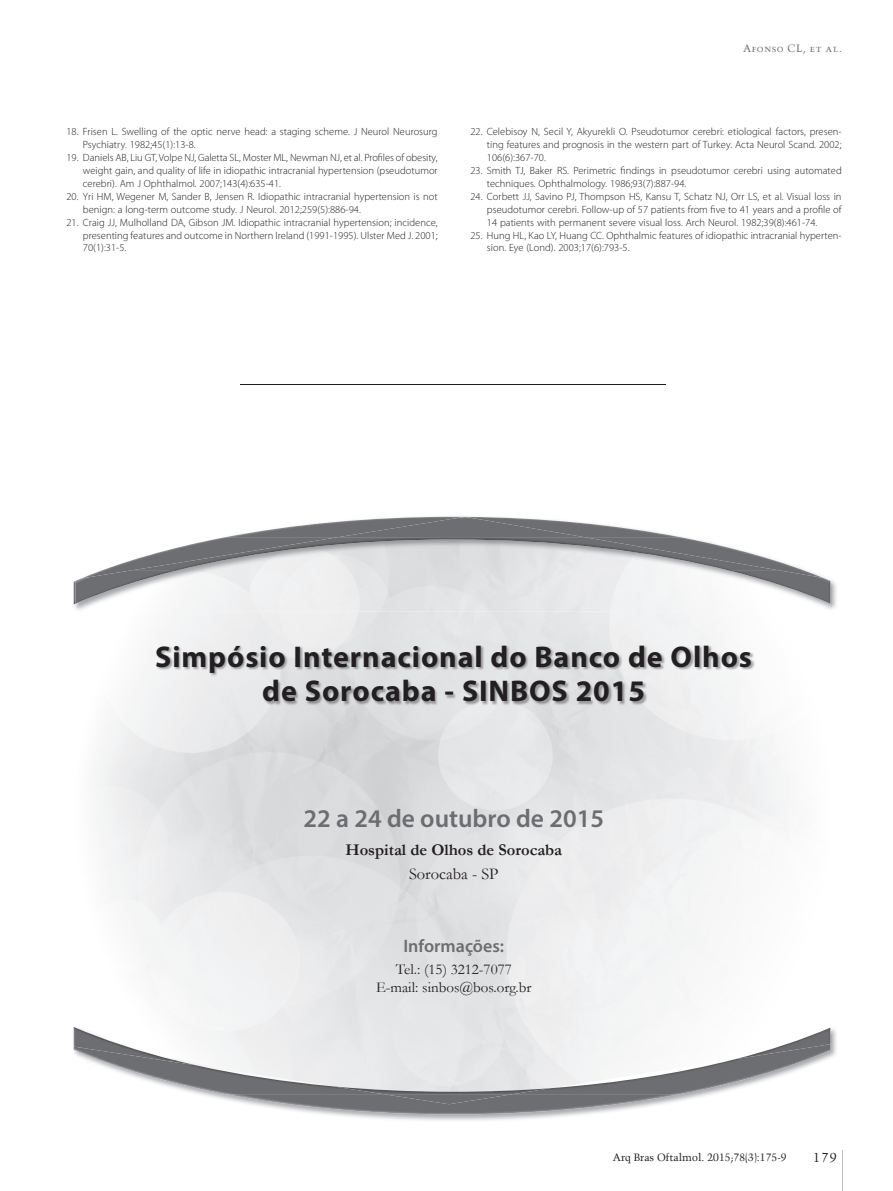
<style>
.page{position:relative;width:893px;height:1191px;background:#fff}
.page>*{position:absolute;margin:0;border:0;box-sizing:border-box;transform-origin:0 0}
.t1{font:700 30px/34.5px "Myriad Pro";letter-spacing:.03em;color:#231f20;text-align:center}
.t2{font:600 25.5px "Myriad Pro";color:#6c6d70}
.t3{font:600 18px "Myriad Pro";color:#6c6d70}
.t4{font:700 16.5px "Garamond";color:#231f20}
.t5{font:16.5px "Garamond";color:#231f20}
.t6{font:15px/18px "Garamond";color:#231f20;text-align:center}
.t7{font:12.75px "Trump Mediaeval LT Std";color:#231f20}
.t8{font:300 10.5px/12.9px "Myriad Pro";letter-spacing:.005em;color:#231f20}
.t9{font:10.5px "Trump Mediaeval LT Std";color:#231f20}
.t10{font:10.5px "Trump Mediaeval LT Std";letter-spacing:.04em;color:#6c6d70}
</style>
<div class="page">
<hr style="left:842px;top:1150px;width:1px;height:41px;background:#bcbdc0">
<img style="left:75px;top:604px;width:19px;height:6px">
<img style="left:818px;top:580px;width:14px;height:30px">
<img style="left:226px;top:521px;width:454px;height:16px">
<img style="left:338px;top:517px;width:246px;height:20px">
<img style="left:74px;top:561px;width:749px;height:43px">
<img style="left:129px;top:537px;width:652px;height:34px">
<img style="left:75px;top:570px;width:102px;height:33px">
<img style="left:728px;top:570px;width:102px;height:33px">
<img style="left:73px;top:1026px;width:763px;height:95px">
<img style="left:226px;top:1094px;width:454px;height:20px">
<img style="left:383px;top:1094px;width:130px;height:10px">
<img style="left:74px;top:1027px;width:756px;height:67px">
<img style="left:74px;top:1027px;width:103px;height:33px">
<img style="left:735px;top:1027px;width:95px;height:32px">
<img style="left:164px;top:1060px;width:33px;height:5px">
<img style="left:332px;top:1086px;width:219px;height:8px">
<img style="left:156px;top:645px;width:598px;height:60px">
<hr style="left:240px;top:384px;width:425px;height:1px;background:#231f20">
<p class="t8" style="left:83px;top:126px;width:356px;text-indent:-16px">18. Frisen L. Swelling of the optic nerve head: a staging scheme. J Neurol Neurosurg<br>Psychiatry. 1982;45(1):1 3-8.</p>
<p class="t8" style="left:83px;top:151px;width:356px;text-align:justify;text-indent:-16px">19. Daniels AB, Liu GT, Volpe NJ, Galetta SL, Moster ML, Newman NJ, et al. Profiles of obesity, weight gain, and quality of life in idiopathic intracranial hypertension (pseudotumor cerebri). Am J Ophthalmol. 2007;143(4):635 -41.</p>
<p class="t8" style="left:83px;top:190px;width:356px;text-indent:-16px">20. Yri HM, Wegener M, Sander B, Jensen R. Idiopathic intracranial hypertension is not benign: a long-term outcome study. J Neurol. 2012;259(5):886 -94.</p>
<p class="t8" style="left:83px;top:216px;width:356px;text-align:justify;text-indent:-16px">21. Craig JJ, Mulholland DA, Gibson JM. Idiopathic intracranial hypertension; incidence, presenting features and outcome in Northern Ireland (1991-1995). Ulster Med J. 2001; 70(1):3 1-5.</p>
<p class="t10" style="left:743px;top:42px;width:100px">Afonso CL, et al.</p>
<p class="t8" style="left:487px;top:126px;width:356px;text-align:justify;text-indent:-16px">22. Celebisoy N, Secil Y, Akyurekli O. Pseudotumor cerebri: etiological factors, presen&shy;ting features and prognosis in the western part of Turkey. Acta Neurol Scand. 2002; 106(6):367 -70.</p>
<p class="t8" style="left:487px;top:164px;width:356px;text-indent:-16px">23. Smith TJ, Baker RS. Perimetric findings in pseudotumor cerebri using automated techniques. Ophthalmology. 1986;93(7):887 -94.</p>
<p class="t8" style="left:487px;top:190px;width:356px;text-align:justify;text-indent:-16px">24. Corbett JJ, Savino PJ, Thompson HS, Kansu T, Schatz NJ, Orr LS, et al. Visual loss in pseudotumor cerebri. Follow-up of 57 patients from five to 41 years and a profile of 14 patients with permanent severe visual loss. Arch Neurol. 1982;39(8):461 -74.</p>
<p class="t8" style="left:487px;top:229px;width:356px;text-indent:-16px">25. Hung HL, Kao LY, Huang CC. Ophthalmic features of idiopathic intracranial hyperten&shy;sion. Eye (Lond). 2003;17(6):793- 5.</p>
<h1 class="t1" style="left:155px;top:638px;width:598px">Simpósio Internacional do Banco de Olhos de Sorocaba - SINBOS 2015</h1>
<h2 class="t2" style="left:304px;top:802px;width:302px">22 a 24 de outubro de 2015</h2>
<h3 class="t4" style="left:345px;top:839px;width:218px">Hospital de Olhos de Sorocaba</h3>
<h3 class="t5" style="left:409px;top:862px;width:91px">Sorocaba - SP</h3>
<h3 class="t3" style="left:403px;top:934px;width:102px">Informações:</h3>
<h3 class="t6" style="left:376px;top:960px;width:157px">Tel.: (15) 3212-7077<br>E-mail: sinbos@bos.org.br</h3>
<p class="t9" style="left:613px;top:1151px;width:175px">Arq Bras Oftalmol. 2015;78(3):175-9</p>
<p class="t7" style="left:813px;top:1149px;width:25px">179</p>
</div>
